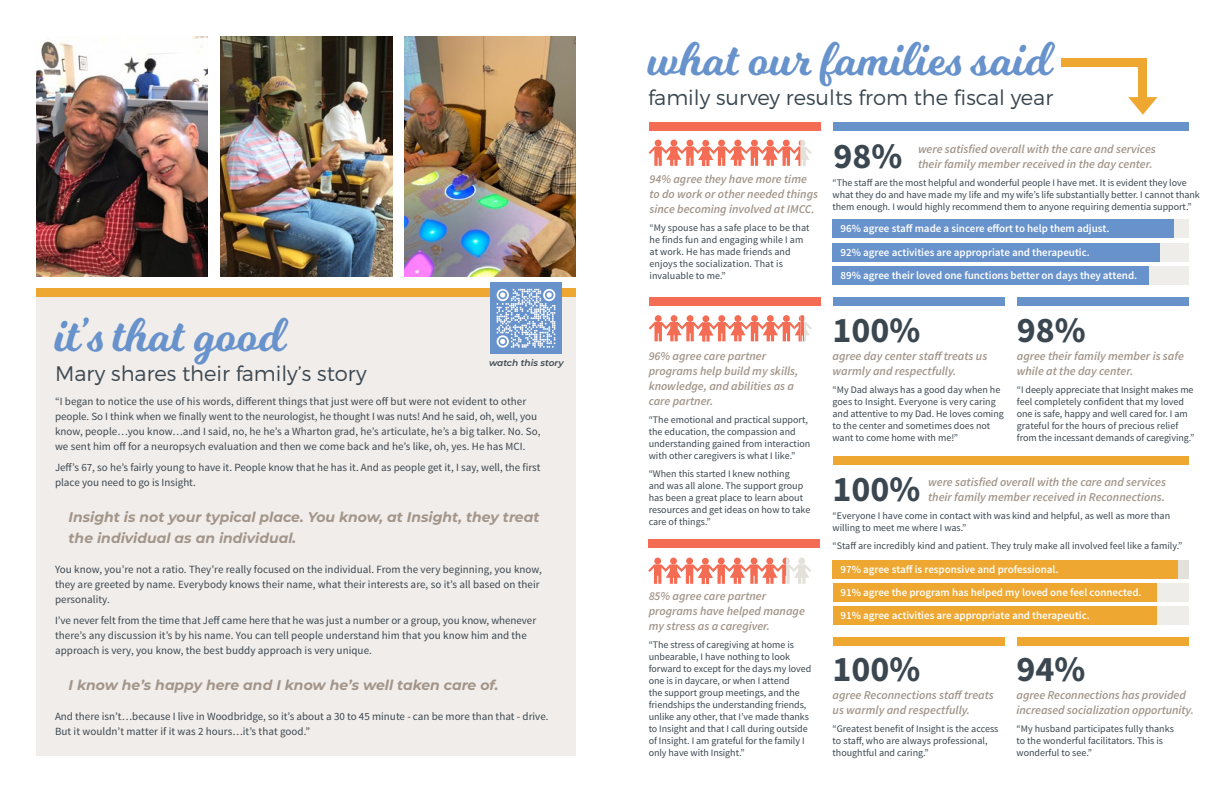
<style>
.page{position:relative;width:1224px;height:792px;background:#fff}
.page>*{position:absolute;margin:0;border:0;box-sizing:border-box;transform-origin:0 0}
.t1{font:48px "Milkshake";letter-spacing:.025em;color:#6792cb}
.t2{font:700 36px "Source Sans Pro";color:#3b4750}
.t3{font:300 21px "Montserrat";color:#3b4750}
.t4{font:italic 700 14px/21px "Montserrat";color:#a2958a}
.t5{font:italic 600 12px/15px "Source Sans Pro";color:#a2958a}
.t6{font:11px/15px "Source Sans Pro";letter-spacing:.005em;color:#3b4750}
.t7{font:600 11px/22.8px "Source Sans Pro";letter-spacing:-.005em;color:#fff}
.t8{font:10px/12px "Source Sans Pro";letter-spacing:-.005em;color:#3b4750}
.t9{font:italic 600 9px "Montserrat";color:#3b4750}
</style>
<div class="page">
<div style="left:36px;top:288px;width:540px;height:468px;background:#f1edea"></div>
<img style="left:36px;top:36px;width:172px;height:240px">
<img style="left:220px;top:36px;width:172px;height:240px">
<img style="left:404px;top:36px;width:172px;height:240px">
<div style="left:36px;top:288px;width:540px;height:9px;background:#eea730"></div>
<div style="left:833px;top:122px;width:356px;height:8px;background:#6792ca"></div>
<div style="left:833px;top:298px;width:172px;height:8px;background:#6792ca"></div>
<div style="left:1017px;top:298px;width:172px;height:8px;background:#6792ca"></div>
<div style="left:833px;top:638px;width:172px;height:8px;background:#eea730"></div>
<div style="left:1017px;top:638px;width:172px;height:8px;background:#eea730"></div>
<div style="left:833px;top:456px;width:356px;height:8px;background:#eea730"></div>
<div style="left:649px;top:122px;width:172px;height:8px;background:#f36c53"></div>
<div style="left:649px;top:298px;width:172px;height:8px;background:#f36c53"></div>
<div style="left:833px;top:219px;width:356px;height:19px;background:#efedea"></div>
<div style="left:833px;top:243px;width:356px;height:18px;background:#efedea"></div>
<div style="left:833px;top:266px;width:356px;height:19px;background:#efedea"></div>
<div style="left:833px;top:219px;width:341px;height:19px;background:#6792cb"></div>
<div style="left:833px;top:243px;width:327px;height:18px;background:#6792cb"></div>
<div style="left:833px;top:266px;width:316px;height:19px;background:#6792cb"></div>
<div style="left:648px;top:540px;width:172px;height:8px;background:#f36c53"></div>
<div style="left:833px;top:560px;width:356px;height:18px;background:#e3e1dc"></div>
<div style="left:833px;top:583px;width:356px;height:19px;background:#efedea"></div>
<div style="left:833px;top:560px;width:345px;height:18px;background:#eea730"></div>
<div style="left:833px;top:583px;width:324px;height:19px;background:#eea730"></div>
<svg style="left:649px;top:140px;width:163px;height:26px"></svg>
<svg style="left:648px;top:558px;width:163px;height:26px"></svg>
<svg style="left:649px;top:315px;width:163px;height:27px"></svg>
<div style="left:833px;top:606px;width:356px;height:19px;background:#efedea"></div>
<div style="left:833px;top:606px;width:324px;height:19px;background:#eea730"></div>
<div style="left:1061px;top:58px;width:86px;height:8px;background:#eea730"></div>
<div style="left:1139px;top:60px;width:8px;height:40px;background:#eea730"></div>
<svg style="left:1128px;top:97px;width:30px;height:18px"></svg>
<div style="left:490px;top:282px;width:72px;height:72px;background:#6792cb"></div>
<svg style="left:496px;top:289px;width:60px;height:59px"></svg>
<h1 class="t1" style="left:55px;top:301px;width:232px">it’s that good</h1>
<h3 class="t3" style="left:55px;top:361px;width:313px">Mary shares their family’s story</h3>
<p class="t6" style="left:55px;top:394px;width:487px">“I began to notice the use of his words, different things that just were off but were not evident to other people. So I think when we finally went to the neurologist, he thought I was nuts! And he said, oh, well, you know, people…you know…and I said, no, he he’s a Wharton grad, he’s articulate, he’s a big talker. No. So, we sent him off for a neuropsych evaluation and then we come back and he’s like, oh, yes. He has MCI.</p>
<p class="t6" style="left:55px;top:460px;width:487px">Jeff’s 67, so he’s fairly young to have it. People know that he has it. And as people get it, I say, well, the first place you need to go is Insight.</p>
<h3 class="t4" style="left:68px;top:506px;width:472px">Insight is not your typical place. You know, at Insight, they treat the individual as an individual.</h3>
<p class="t6" style="left:55px;top:562px;width:488px">You know, you’re not a ratio. They’re really focused on the individual. From the very beginning, you know, they are greeted by name. Everybody knows their name, what their interests are, so it’s all based on their personality.</p>
<p class="t6" style="left:55px;top:613px;width:483px">I’ve never felt from the time that Jeff came here that he was just a number or a group, you know, whenever there’s any discussion it’s by his name. You can tell people understand him that you know him and the approach is very, you know, the best buddy approach is very unique.</p>
<h3 class="t4" style="left:68px;top:674px;width:432px">I know he’s happy here and I know he’s well taken care of.</h3>
<p class="t6" style="left:55px;top:709px;width:495px">And there isn’t…because I live in Woodbridge, so it’s about a 30 to 45 minute - can be more than that - drive.<br>But it wouldn’t matter if it was 2 hours…it’s that good.”</p>
<p class="t9" style="left:489px;top:356px;width:76px">watch this story</p>
<h1 class="t1" style="left:648px;top:25px;width:405px">what our families said</h1>
<h3 class="t3" style="left:648px;top:85px;width:407px">family survey results from the fiscal year</h3>
<p class="t5" style="left:650px;top:171px;width:170px">94% agree they have more time to do work or other needed things since becoming involved at IMCC.</p>
<p class="t8" style="left:650px;top:222px;width:162px">“My spouse has a safe place to be that he finds fun and engaging while I am at work. He has made friends and enjoys the socialization. That is invaluable to me.”</p>
<p class="t5" style="left:649px;top:348px;width:151px">96% agree care partner programs help build my skills, knowledge, and abilities as a care partner.</p>
<p class="t8" style="left:649px;top:414px;width:163px">“The emotional and practical support, the education, the compassion and understanding gained from interaction with other caregivers is what I like.”</p>
<p class="t8" style="left:649px;top:468px;width:163px">“When this started I knew nothing<br>and was all alone. The support group has been a great place to learn about resources and get ideas on how to take care of things.”</p>
<p class="t5" style="left:649px;top:588px;width:158px">85% agree care partner programs have helped manage my stress as a caregiver.</p>
<p class="t8" style="left:649px;top:639px;width:164px">“The stress of caregiving at home is unbearable, I have nothing to look forward to except for the days my loved one is in daycare, or when I attend<br>the support group meetings, and the friendships the understanding friends, unlike any other, that I’ve made thanks to Insight and that I call during outside of Insight. I am grateful for the family I only have with Insight.”</p>
<h2 class="t2" style="left:834px;top:133px;width:70px">98%</h2>
<p class="t5" style="left:918px;top:141px;width:239px">were satisfied overall with the care and services their family member received in the day center.</p>
<p class="t8" style="left:833px;top:177px;width:369px">“The staff are the most helpful and wonderful people I have met. It is evident they love what they do and have made my life and my wife’s life substantially better. I cannot thank them enough. I would highly recommend them to anyone requiring dementia support.”</p>
<p class="t7" style="left:841px;top:217px;width:270px">96% agree staff made a sincere effort to help them adjust.</p>
<p class="t7" style="left:841px;top:264px;width:298px">89% agree their loved one functions better on days they attend.</p>
<p class="t7" style="left:841px;top:241px;width:251px">92% agree activities are appropriate and therapeutic.</p>
<h2 class="t2" style="left:833px;top:307px;width:89px">100%</h2>
<p class="t5" style="left:833px;top:348px;width:156px">agree day center staff treats us warmly and respectfully.</p>
<p class="t8" style="left:833px;top:384px;width:173px">“My Dad always has a good day when he goes to Insight. Everyone is very caring and attentive to my Dad. He loves coming to the center and sometimes does not want to come home with me!”</p>
<h2 class="t2" style="left:1017px;top:307px;width:70px">98%</h2>
<p class="t5" style="left:1017px;top:348px;width:169px">agree their family member is safe while at the day center.</p>
<p class="t8" style="left:1017px;top:384px;width:179px">“I deeply appreciate that Insight makes me feel completely confident that my loved one is safe, happy and well cared for. I am grateful for the hours of precious relief from the incessant demands of caregiving.”</p>
<p class="t5" style="left:928px;top:474px;width:239px">were satisfied overall with the care and services their family member received in Reconnections.</p>
<p class="t8" style="left:833px;top:510px;width:339px">“Everyone I have come in contact with was kind and helpful, as well as more than willing to meet me where I was.”</p>
<p class="t8" style="left:833px;top:540px;width:351px">“Staff are incredibly kind and patient. They truly make all involved feel like a family.”</p>
<h2 class="t2" style="left:833px;top:466px;width:89px">100%</h2>
<p class="t7" style="left:841px;top:558px;width:303px">97% agree staff is responsive and professional.<br>91% agree the program has helped my loved one feel connected.</p>
<p class="t7" style="left:841px;top:604px;width:251px">91% agree activities are appropriate and therapeutic.</p>
<h2 class="t2" style="left:833px;top:646px;width:89px">100%</h2>
<p class="t5" style="left:833px;top:687px;width:163px">agree Reconnections staff treats us warmly and respectfully.</p>
<p class="t8" style="left:833px;top:723px;width:167px">“Greatest benefit of Insight is the access to staff, who are always professional, thoughtful and caring.”</p>
<h2 class="t2" style="left:1017px;top:646px;width:70px">94%</h2>
<p class="t5" style="left:1017px;top:687px;width:179px">agree Reconnections has provided increased socialization opportunity.</p>
<p class="t8" style="left:1017px;top:723px;width:159px">“My husband participates fully thanks to the wonderful facilitators. This is wonderful to see.”</p>
</div>
